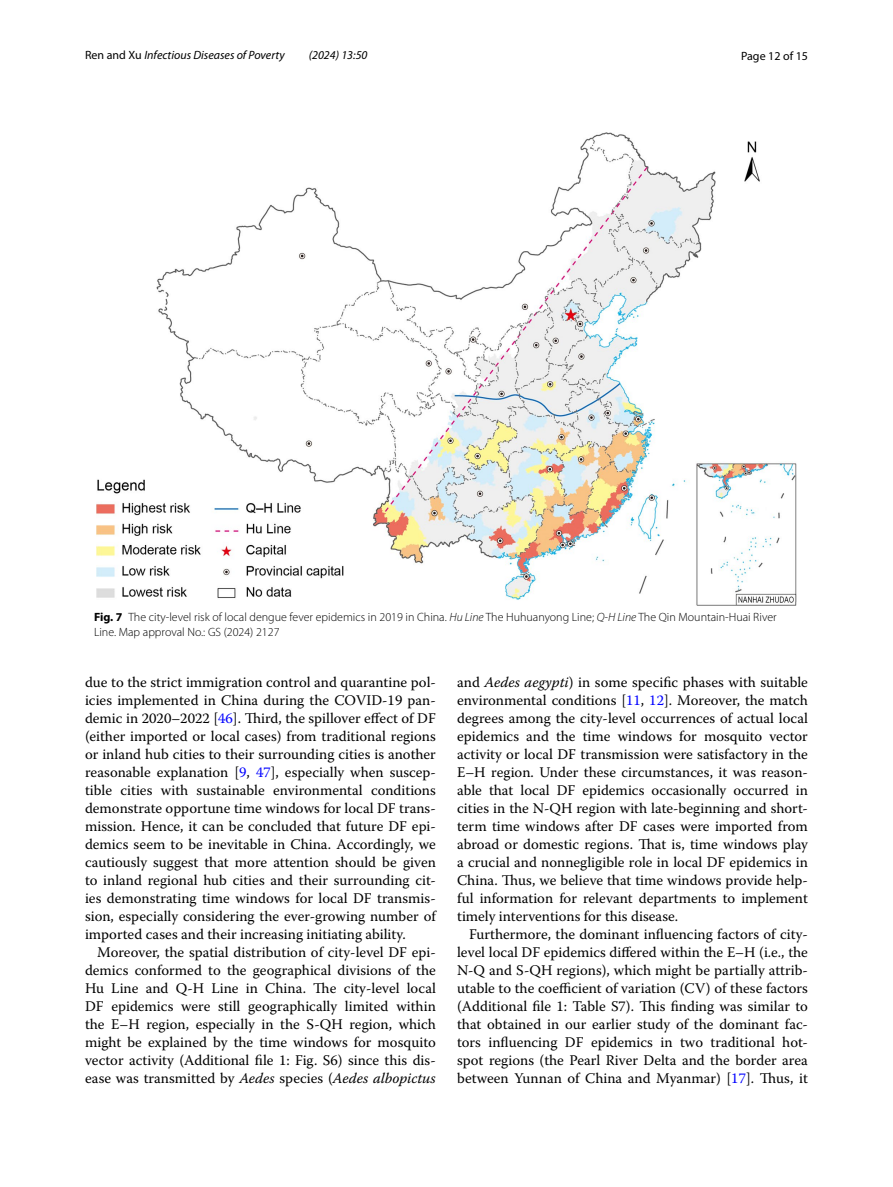
<style>
.page{position:relative;width:893px;height:1187px;background:#fff}
.page>*{position:absolute;margin:0;border:0;box-sizing:border-box;transform-origin:0 0}
.t1{font:14.7px/18px "Warnock Pro";color:#000;text-align:justify}
.t2{font:300 12px/15px "Myriad Pro";color:#000}
.t3{font:italic 12px "Myriad Pro";color:#000}
.t4{font:12px "Myriad Pro";color:#000}
.s1{font-style:normal}
.s2{font-weight:700}
.s3{font-style:italic}
.s4{color:#00f}
</style>
<div class="page">
<img style="left:96px;top:133px;width:701px;height:473px">
<p class="t3" style="left:85px;top:48px;width:201px"><span class="s1">Ren and Xu</span> Infectious Diseases of Poverty</p>
<p class="t3" style="left:309px;top:48px;width:60px">(2024) 13:50</p>
<p class="t4" style="left:741px;top:48px;width:68px">Page 12 of 15</p>
<p class="t2" style="left:94px;top:609px;width:684px"><span class="s2">Fig. 7</span> The city-level risk of local dengue fever epidemics in 2019 in China. <span class="s3">Hu Line</span> The Huhuanyong Line; <span class="s3">Q-H Line</span> The Qin Mountain-Huai River<br>Line. Map approval No.: GS (2024) 2127</p>
<p class="t1" style="left:85px;top:672px;width:352px">due to the strict immigration control and quarantine pol&shy;icies implemented in China during the COVID-19 pan&shy;demic in 2020–2022 [<span class="s4">46</span>]. Third, the spillover effect of DF (either imported or local cases) from traditional regions or inland hub cities to their surrounding cities is another reasonable explanation [<span class="s4">9</span>, <span class="s4">47</span>], especially when suscep&shy;tible cities with sustainable environmental conditions demonstrate opportune time windows for local DF trans&shy;mission. Hence, it can be concluded that future DF epi&shy;demics seem to be inevitable in China. Accordingly, we cautiously suggest that more attention should be given to inland regional hub cities and their surrounding cit&shy;ies demonstrating time windows for local DF transmis&shy;sion, especially considering the ever-growing number of imported cases and their increasing initiating ability.</p>
<p class="t1" style="left:85px;top:942px;width:352px;text-indent:12px">Moreover, the spatial distribution of city-level DF epi&shy;demics conformed to the geographical divisions of the Hu Line and Q-H Line in China. The city-level local DF epidemics were still geographically limited within the E–H region, especially in the S-QH region, which might be explained by the time windows for mosquito vector activity (Additional file 1: Fig. S6) since this dis&shy;ease was transmitted by <span class="s3">Aedes</span> species (<span class="s3">Aedes albopictus</span></p>
<p class="t1" style="left:457px;top:672px;width:352px">and <span class="s3">Aedes aegypti</span>) in some specific phases with suitable environmental conditions [<span class="s4">11</span>, <span class="s4">12</span>]. Moreover, the match degrees among the city-level occurrences of actual local epidemics and the time windows for mosquito vector activity or local DF transmission were satisfactory in the E–H region. Under these circumstances, it was reason&shy;able that local DF epidemics occasionally occurred in cities in the N-QH region with late-beginning and short&shy;term time windows after DF cases were imported from abroad or domestic regions. That is, time windows play a crucial and nonnegligible role in local DF epidemics in China. Thus, we believe that time windows provide help&shy;ful information for relevant departments to implement timely interventions for this disease.</p>
<p class="t1" style="left:457px;top:924px;width:352px;text-indent:12px">Furthermore, the dominant influencing factors of city&shy;level local DF epidemics differed within the E–H (i.e., the N-Q and S-QH regions), which might be partially attrib&shy;utable to the coefficient of variation (CV) of these factors (Additional file 1: Table S7). This finding was similar to that obtained in our earlier study of the dominant fac&shy;tors influencing DF epidemics in two traditional hot&shy;spot regions (the Pearl River Delta and the border area between Yunnan of China and Myanmar) [<span class="s4">17</span>]. Thus, it</p>
</div>
